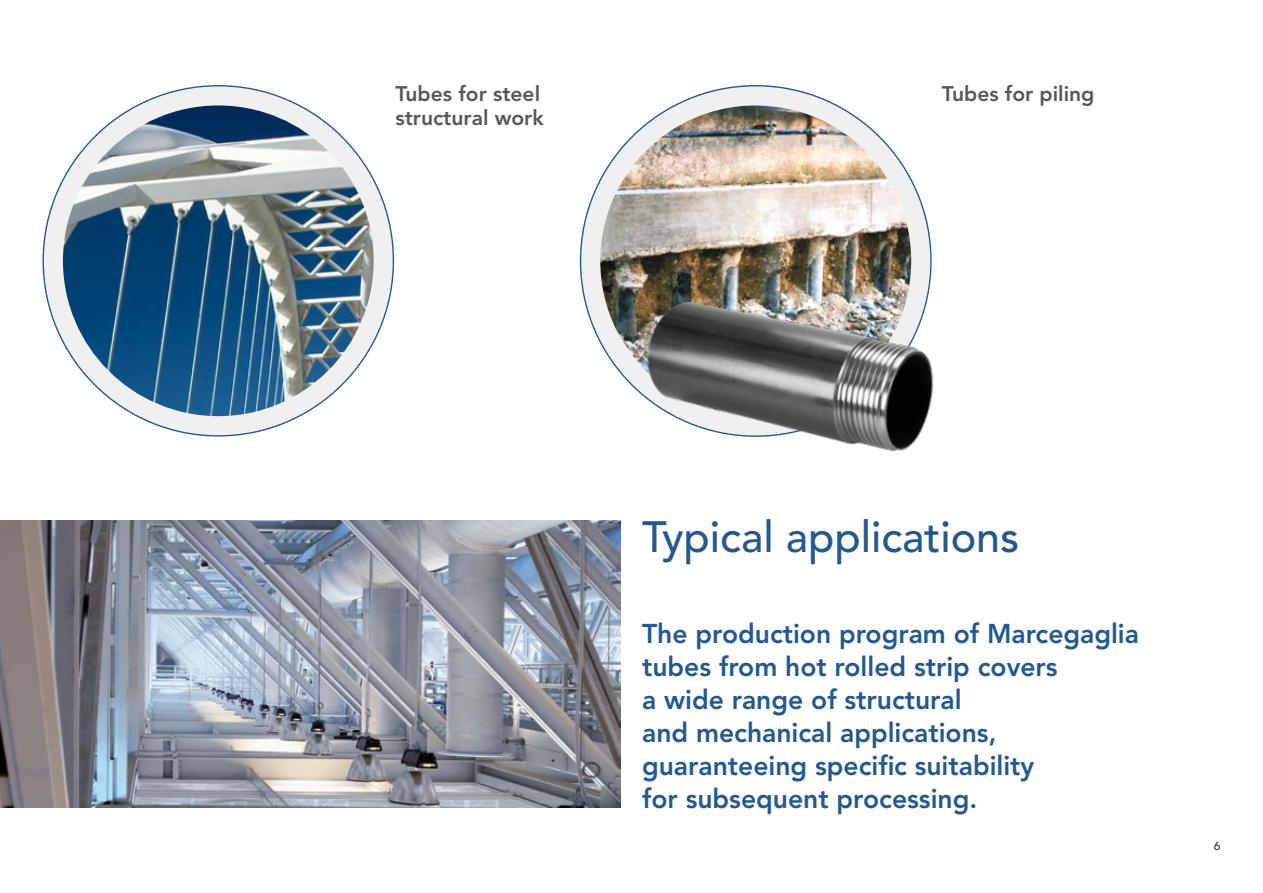
<style>
.page{position:relative;width:1263px;height:893px;background:#fff}
.page>*{position:absolute;margin:0;border:0;box-sizing:border-box;transform-origin:0 0}
.t1{font:500 43.5px "Avenir LT Std";color:#23598c}
.t2{font:800 27px/33px "Avenir LT Std";color:#23598c}
.t3{font:800 21px/24px "Avenir LT Std";color:#575756}
.t4{font:500 12px "Avenir LT Std";color:#233b73}
</style>
<div class="page">
<div style="left:43px;top:86px;width:350px;height:350px;background:#f0f0f0;border-radius:50%"></div>
<img style="left:63px;top:105px;width:311px;height:311px;border-radius:155px">
<div style="left:580px;top:86px;width:351px;height:350px;background:#f0f0f0;border-radius:50%"></div>
<img style="left:600px;top:105px;width:311px;height:311px;border-radius:155px">
<img style="left:0;top:521px;width:621px;height:287px">
<img style="left:636px;top:279px;width:298px;height:173px">
<p class="t3" style="left:395px;top:82px;width:150px">Tubes for steel structural work</p>
<p class="t3" style="left:942px;top:82px;width:154px">Tubes for piling</p>
<h1 class="t1" style="left:642px;top:511px;width:379px">Typical applications</h1>
<p class="t2" style="left:642px;top:617px;width:498px">The production program of Marcegaglia tubes from hot rolled strip covers<br>a wide range of structural<br>and mechanical applications, guaranteeing specific suitability<br>for subsequent processing.</p>
<p class="t4" style="left:1214px;top:839px;width:8px">6</p>
</div>
